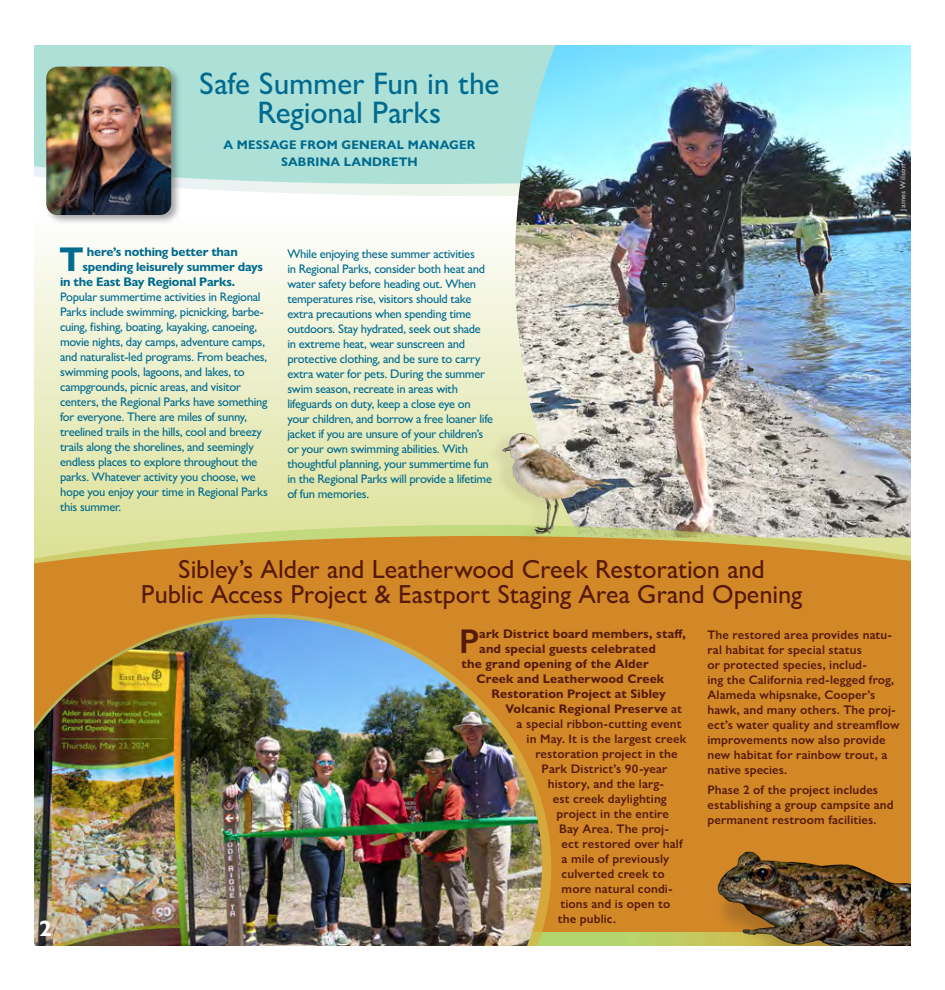
<style>
.page{position:relative;width:945px;height:990px;background:#fff}
.page>*{position:absolute;margin:0;border:0;box-sizing:border-box;transform-origin:0 0}
.Article_Intro{font:700 34.5px "Gill Sans Nova";color:#006a8f}
.Article_Intro-2{font:600 34.5px "Gill Sans Nova";color:#56190a}
.t1{font:500 31.25px/28.8px "Gill Sans Nova";letter-spacing:-.005em;color:#006a8f;text-align:center}
.t2{font:500 26.25px/25px "Gill Sans Nova";letter-spacing:-.005em;color:#56190a;text-align:center}
.RIN_Basic_Paragraph{font:700 22.5px "Gill Sans Nova";color:#fff}
.Tab_Leader_List{font:500 12.5px/15px "Gill Sans Nova";letter-spacing:-.025em;color:#006a8f}
.Article_Intro-3{font:500 12.5px "Gill Sans Nova";letter-spacing:-.025em;color:#006a8f}
.Article_Subsequent_Paragraph{font:600 12.5px/15px "Gill Sans Nova";letter-spacing:.01em;color:#56190a}
.Article_Intro-4{font:600 12.5px "Gill Sans Nova";letter-spacing:.01em;color:#56190a}
.Article_Intro-5{font:700 12.5px "Gill Sans Nova";letter-spacing:.01em;color:#56190a}
.Article_Intro-6{font:700 12.5px/17.5px "Gill Sans Nova";letter-spacing:.005em;color:#006a8f;text-align:center}
.Article_Intro-7{font:700 12.5px "Gill Sans Nova";letter-spacing:-.02em;color:#006a8f}
.Photo_credit{font:600 7.5px "Gill Sans Nova";letter-spacing:.025em;color:#a8a9ad}
.s1{font-weight:600}
</style>
<div class="page">
<svg style="left:34px;top:245px;width:480px;height:280px;background:#ecefc9"></svg>
<svg style="left:182px;top:184px;width:332px;height:12px"></svg>
<div style="left:34px;top:45px;width:480px;height:139px;background:#ade1d8"></div>
<img style="left:514px;top:45px;width:397px;height:480px">
<div style="left:33px;top:568px;width:878px;height:377px;background:#d38828"></div>
<div style="left:44px;top:64px;width:138px;height:161px;background:#231f20;opacity:.4"></div>
<img style="left:46px;top:67px;width:125px;height:148px">
<img style="left:551px;top:933px;width:161px;height:13px">
<img style="left:34px;top:525px;width:877px;height:11px">
<svg style="left:34px;top:536px;width:877px;height:32px;background:#d29e42"></svg>
<svg style="left:222px;top:614px;width:329px;height:332px"></svg>
<img style="left:34px;top:618px;width:508px;height:328px">
<img style="left:715px;top:851px;width:196px;height:95px">
<img style="left:463px;top:416px;width:183px;height:132px">
<p class="t1" style="left:199px;top:68px;width:302px">Safe Summer Fun in the<br>Regional Parks</p>
<p class="Article_Intro-6" style="left:223px;top:136px;width:254px">A MESSAGE FROM GENERAL MANAGER<br>SABRINA LANDRETH</p>
<p class="Article_Intro" style="left:60px;top:238px;width:26px">T</p>
<p class="Article_Intro-6" style="left:87px;top:243px;width:152px">here’s nothing better than</p>
<p class="Article_Intro-7" style="left:82px;top:259px;width:182px">spending leisurely summer days</p>
<p class="Article_Intro-7" style="left:60px;top:274px;width:177px">in the East Bay Regional Parks.</p>
<p class="Article_Intro-3" style="left:60px;top:289px;width:202px">Popular summertime activities in Regional</p>
<p class="Article_Intro-3" style="left:60px;top:304px;width:205px">Parks include swimming, picnicking, barbe-</p>
<p class="Article_Intro-3" style="left:60px;top:319px;width:199px">cuing, fishing, boating, kayaking, canoeing,</p>
<p class="Article_Intro-3" style="left:60px;top:334px;width:206px">movie nights, day camps, adventure camps,</p>
<p class="Article_Intro-3" style="left:60px;top:349px;width:209px">and naturalist-led programs. From beaches,</p>
<p class="Article_Intro-3" style="left:60px;top:364px;width:186px">swimming pools, lagoons, and lakes, to</p>
<p class="Article_Intro-3" style="left:60px;top:379px;width:182px">campgrounds, picnic areas, and visitor</p>
<p class="Article_Intro-3" style="left:60px;top:394px;width:209px">centers, the Regional Parks have something</p>
<p class="Article_Intro-3" style="left:60px;top:409px;width:189px">for everyone. There are miles of sunny,</p>
<p class="Article_Intro-3" style="left:60px;top:424px;width:203px">treelined trails in the hills, cool and breezy</p>
<p class="Article_Intro-3" style="left:60px;top:439px;width:195px">trails along the shorelines, and seemingly</p>
<p class="Article_Intro-3" style="left:60px;top:454px;width:199px">endless places to explore throughout the</p>
<p class="Article_Intro-3" style="left:60px;top:469px;width:197px">parks. Whatever activity you choose, we</p>
<p class="Article_Intro-3" style="left:60px;top:484px;width:209px">hope you enjoy your time in Regional Parks</p>
<p class="Article_Intro-3" style="left:60px;top:499px;width:63px">this summer.</p>
<p class="Tab_Leader_List" style="left:287px;top:246px;width:207px">While enjoying these summer activities<br>in Regional Parks, consider both heat and water safety before heading out. When temperatures rise, visitors should take extra precautions when spending time outdoors. Stay hydrated, seek out shade<br>in extreme heat, wear sunscreen and protective clothing, and be sure to carry extra water for pets. During the summer swim season, recreate in areas with lifeguards on duty, keep a close eye on your children, and borrow a free loaner life jacket if you are unsure of your children’s or your own swimming abilities. With thoughtful planning, your summertime fun in the Regional Parks will provide a lifetime of fun memories.</p>
<p class="Photo_credit" style="left:898px;top:211px;width:48px;rotate:-90deg">James Wilson</p>
<p class="RIN_Basic_Paragraph" style="left:39px;top:914px;width:14px">2</p>
<p class="t2" style="left:141px;top:556px;width:663px">Sibley’s Alder and Leatherwood Creek Restoration and<br>Public Access Project &amp; Eastport Staging Area Grand Opening</p>
<p class="Article_Intro-2" style="left:459px;top:620px;width:22px">P</p>
<p class="Article_Intro-5" style="left:479px;top:626px;width:208px">ark District board members, staff,</p>
<p class="Article_Subsequent_Paragraph" style="left:707px;top:627px;width:194px">The restored area provides natu&shy;ral habitat for special status<br>or protected species, includ-<br>ing the California red-legged frog,<br>Alameda whipsnake, Cooper’s hawk, and many others. The proj&shy;ect’s water quality and streamflow improvements now also provide new habitat for rainbow trout, a native species.</p>
<p class="Article_Subsequent_Paragraph" style="left:707px;top:782px;width:188px">Phase 2 of the project includes establishing a group campsite and permanent restroom facilities.</p>
<p class="Article_Intro-5" style="left:479px;top:641px;width:178px">and special guests celebrated</p>
<p class="Article_Intro-5" style="left:462px;top:656px;width:189px">the grand opening of the Alder</p>
<p class="Article_Intro-5" style="left:477px;top:671px;width:189px">Creek and Leatherwood Creek</p>
<p class="Article_Intro-5" style="left:492px;top:686px;width:176px">Restoration Project at Sibley</p>
<p class="Article_Intro-5" style="left:505px;top:701px;width:178px">Volcanic Regional Preserve <span class="s1">at</span></p>
<p class="Article_Intro-4" style="left:517px;top:716px;width:166px">a special ribbon-cutting event</p>
<p class="Article_Intro-4" style="left:527px;top:731px;width:161px">in May. It is the largest creek</p>
<p class="Article_Intro-4" style="left:535px;top:746px;width:144px">restoration project in the</p>
<p class="Article_Intro-4" style="left:542px;top:761px;width:127px">Park District’s 90-year</p>
<p class="Article_Intro-4" style="left:548px;top:776px;width:118px">history, and the larg-</p>
<p class="Article_Intro-4" style="left:553px;top:791px;width:115px">est creek daylighting</p>
<p class="Article_Intro-4" style="left:557px;top:806px;width:114px">project in the entire</p>
<p class="Article_Intro-4" style="left:559px;top:821px;width:111px">Bay Area. The proj-</p>
<p class="Article_Intro-4" style="left:562px;top:836px;width:123px">ect restored over half</p>
<p class="Article_Intro-4" style="left:562px;top:851px;width:109px">a mile of previously</p>
<p class="Article_Intro-4" style="left:562px;top:866px;width:104px">culverted creek to</p>
<p class="Article_Intro-4" style="left:562px;top:881px;width:113px">more natural condi-</p>
<p class="Article_Intro-4" style="left:560px;top:896px;width:111px">tions and is open to</p>
<p class="Article_Intro-4" style="left:558px;top:911px;width:60px">the public.</p>
</div>
